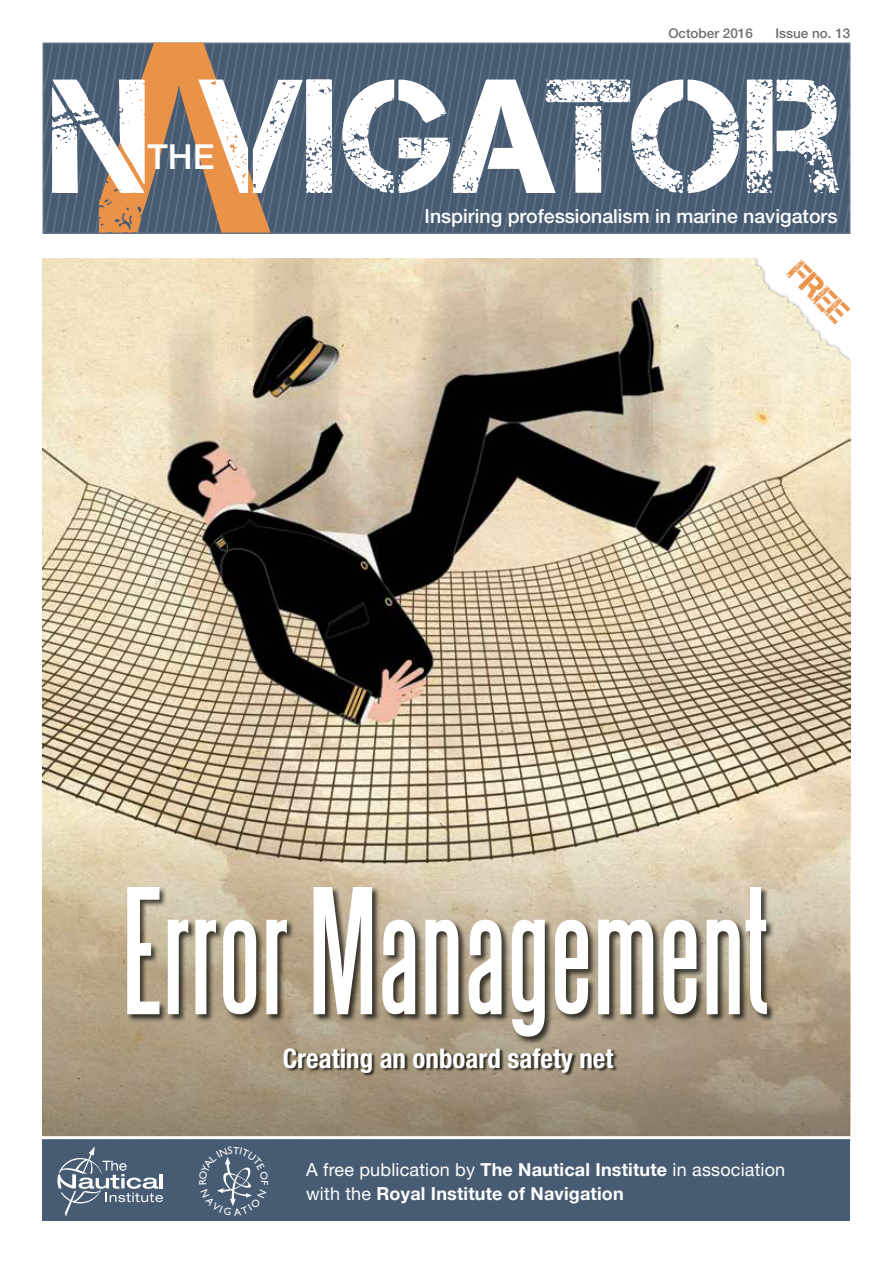
<style>
.page{position:relative;width:893px;height:1263px;background:#fff}
.page>*{position:absolute;margin:0;border:0;box-sizing:border-box;transform-origin:0 0}
.t1{font:162px "Captureit";color:#fff}
.t2{font:159px "Steelfish";color:#fff}
.t3{font:500 34.5px "Helvetica Neue LT Std";color:#fff}
.t4{font:31.5px "Captureit";color:#eb9249}
.t5{font:700 condensed 27px "Helvetica Neue LT Std";color:#fff}
.t6{font:500 19.5px "Helvetica Neue LT Std";color:#fff}
.t7{font:700 18px/24px "Helvetica Neue LT Std";letter-spacing:.01em;color:#fff}
.t8{font:500 13.5px "Helvetica Neue LT Std";color:#6d6e71}
.s1{font-weight:400}
</style>
<div class="page">
<img style="left:43px;top:259px;width:807px;height:877px">
<svg style="left:43px;top:817px;width:806px;height:319px;background:#b7a98f"></svg>
<div style="left:43px;top:1138px;width:807px;height:82px;background:#475c72"></div>
<svg style="left:57px;top:1146px;width:106px;height:70px"></svg>
<svg style="left:45px;top:45px;width:803px;height:187px;background:#4c5f75"></svg>
<div style="left:43px;top:43px;width:807px;height:191px;border:1px solid #647286"></div>
<svg style="left:99px;top:43px;width:172px;height:190px;background:#977760"></svg>
<svg style="left:713px;top:258px;width:137px;height:118px"></svg>
<hr style="left:41px;top:1136px;width:812px;height:3px;background:#fff">
<div style="left:284px;top:1048px;width:333px;height:29px;background:#000;opacity:.7"></div>
<div style="left:127px;top:886px;width:648px;height:159px;background:#000;opacity:.7"></div>
<svg style="left:217px;top:1157px;width:35px;height:49px"></svg>
<p class="t8" style="left:668px;top:25px;width:86px">October 2016</p>
<p class="t8" style="left:775px;top:25px;width:77px">Issue no. 13</p>
<h1 class="t1" style="left:52px;top:46px;width:791px">N VIGATOR</h1>
<h3 class="t3" style="left:147px;top:136px;width:69px">THE</h3>
<p class="t6" style="left:425px;top:205px;width:414px">Inspiring professionalism in marine navigators</p>
<h3 class="t4" style="left:806px;top:255px;width:72px;rotate:45deg">FREE</h3>
<h2 class="t2" style="left:122px;top:867px;width:649px">Error Management</h2>
<h3 class="t5" style="left:283px;top:1042px;width:332px">Creating an onboard safety net</h3>
<p class="t7" style="left:306px;top:1157px;width:481px"><span class="s1">A free publication by</span> The Nautical Institute <span class="s1">in association with the</span> Royal Institute of Navigation</p>
</div>
